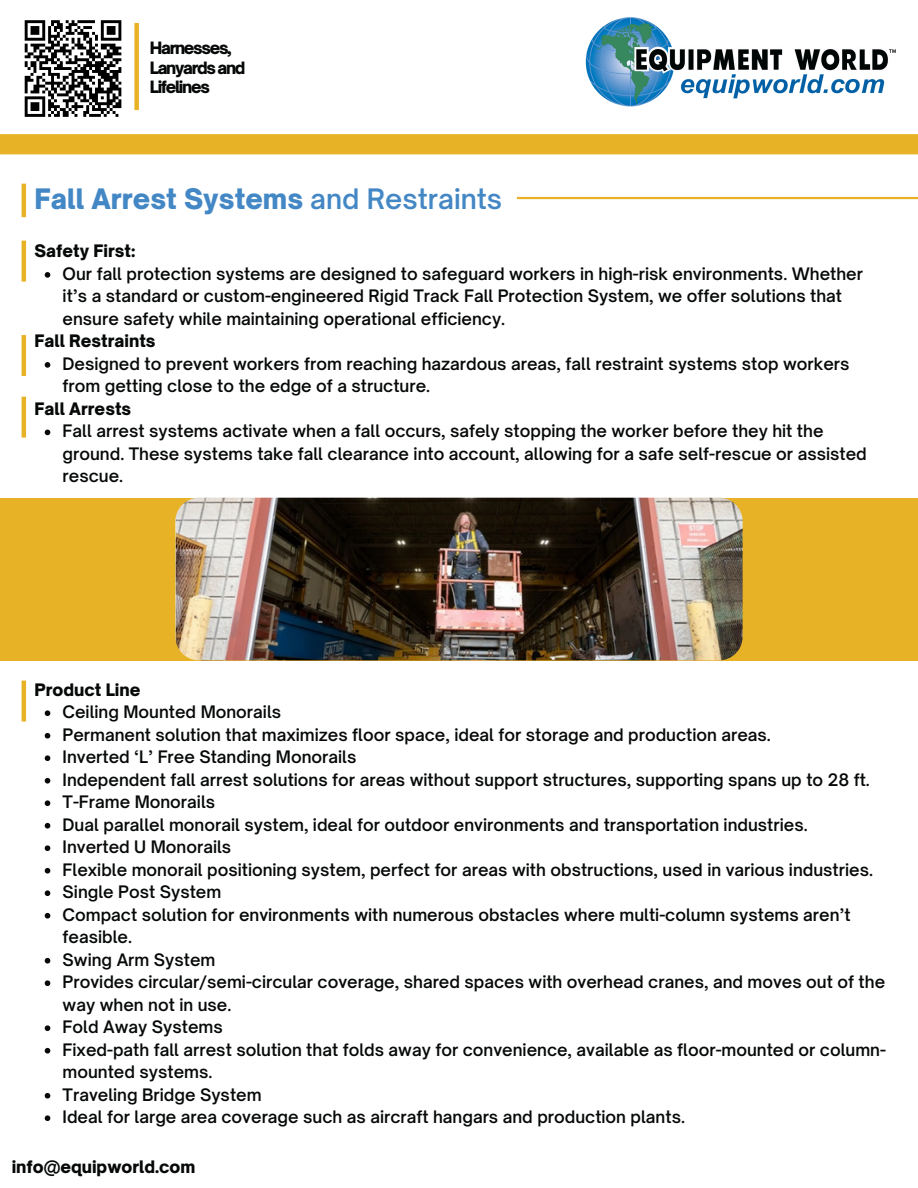
<style>
.page{position:relative;width:918px;height:1188px;background:#fff}
.page>*{position:absolute;margin:0;border:0;box-sizing:border-box;transform-origin:0 0}
.t1{font:900 27px "Open Sauce One";color:#4387c5}
.t2{font:600 16.5px/22.5px "Open Sauce One";color:#070909}
.t3{font:900 16.5px "Open Sauce One";color:#070909}
.t4{font:900 16.35px/19.2px "Open Sauce One";letter-spacing:-.08em;color:#070909}
.s1{font-weight:600}
</style>
<div class="page">
<div style="left:0;top:134px;width:918px;height:20px;background:#e8b227"></div>
<div style="left:0;top:498px;width:918px;height:162px;background:#e8b227"></div>
<img style="left:175px;top:498px;width:567px;height:162px;border-radius:24px">
<svg style="left:45px;top:272px;width:5px;height:6px"></svg>
<svg style="left:45px;top:362px;width:5px;height:6px"></svg>
<svg style="left:45px;top:430px;width:5px;height:5px"></svg>
<svg style="left:45px;top:710px;width:5px;height:6px"></svg>
<svg style="left:45px;top:733px;width:5px;height:6px"></svg>
<svg style="left:45px;top:755px;width:5px;height:6px"></svg>
<svg style="left:45px;top:778px;width:5px;height:6px"></svg>
<svg style="left:45px;top:800px;width:5px;height:6px"></svg>
<svg style="left:45px;top:823px;width:5px;height:6px"></svg>
<svg style="left:45px;top:845px;width:5px;height:6px"></svg>
<svg style="left:45px;top:868px;width:5px;height:6px"></svg>
<svg style="left:45px;top:890px;width:5px;height:6px"></svg>
<svg style="left:45px;top:913px;width:5px;height:6px"></svg>
<svg style="left:45px;top:958px;width:5px;height:6px"></svg>
<svg style="left:45px;top:980px;width:5px;height:6px"></svg>
<svg style="left:45px;top:1025px;width:5px;height:6px"></svg>
<svg style="left:45px;top:1048px;width:5px;height:6px"></svg>
<svg style="left:45px;top:1093px;width:5px;height:6px"></svg>
<svg style="left:45px;top:1115px;width:5px;height:6px"></svg>
<hr style="left:22px;top:681px;width:4px;height:41px;background:#e8b227">
<hr style="left:22px;top:397px;width:4px;height:41px;background:#e8b227">
<hr style="left:22px;top:335px;width:4px;height:41px;background:#e8b227">
<hr style="left:22px;top:241px;width:4px;height:41px;background:#e8b227">
<hr style="left:22px;top:184px;width:4px;height:33px;background:#e8b227">
<hr style="left:517px;top:197px;width:401px;height:2px;background:#e8b227">
<div style="left:134px;top:23px;width:5px;height:87px;background:#e8b227"></div>
<svg style="left:24px;top:20px;width:98px;height:97px"></svg>
<img style="left:585px;top:17px;width:311px;height:90px">
<p class="t4" style="left:150px;top:39px;width:97px">Harnesses,<br>Lanyards and<br>Lifelines</p>
<p class="t1" style="left:35px;top:182px;width:469px">Fall Arrest Systems <span class="s1">and Restraints</span></p>
<p class="t3" style="left:35px;top:241px;width:102px">Safety First:</p>
<h2 class="t2" style="left:63px;top:262px;width:802px">Our fall protection systems are designed to safeguard workers in high-risk environments. Whether it’s a standard or custom-engineered Rigid Track Fall Protection System, we offer solutions that ensure safety while maintaining operational efficiency.</h2>
<p class="t3" style="left:35px;top:331px;width:123px">Fall Restraints</p>
<p class="t2" style="left:63px;top:352px;width:788px">Designed to prevent workers from reaching hazardous areas, fall restraint systems stop workers from getting close to the edge of a structure.</p>
<p class="t3" style="left:35px;top:398px;width:98px">Fall Arrests</p>
<p class="t2" style="left:63px;top:420px;width:806px">Fall arrest systems activate when a fall occurs, safely stopping the worker before they hit the ground. These systems take fall clearance into account, allowing for a safe self-rescue or assisted rescue.</p>
<p class="t3" style="left:35px;top:679px;width:107px">Product Line</p>
<p class="t2" style="left:63px;top:701px;width:220px">Ceiling Mounted Monorails</p>
<h1 class="t2" style="left:63px;top:723px;width:710px">Permanent solution that maximizes floor space, ideal for storage and production areas.</h1>
<h2 class="t2" style="left:63px;top:746px;width:295px">Inverted ‘L’ Free Standing Monorails</h2>
<p class="t2" style="left:63px;top:768px;width:809px">Independent fall arrest solutions for areas without support structures, supporting spans up to 28 ft.</p>
<h2 class="t2" style="left:63px;top:791px;width:154px">T-Frame Monorails</h2>
<p class="t2" style="left:63px;top:813px;width:747px">Dual parallel monorail system, ideal for outdoor environments and transportation industries.</p>
<h2 class="t2" style="left:63px;top:836px;width:170px">Inverted U Monorails</h2>
<p class="t2" style="left:63px;top:858px;width:812px">Flexible monorail positioning system, perfect for areas with obstructions, used in various industries.</p>
<p class="t2" style="left:63px;top:881px;width:160px">Single Post System</p>
<p class="t2" style="left:63px;top:903px;width:790px">Compact solution for environments with numerous obstacles where multi-column systems aren’t feasible.</p>
<p class="t2" style="left:63px;top:948px;width:154px">Swing Arm System</p>
<h2 class="t2" style="left:63px;top:971px;width:824px">Provides circular/semi-circular coverage, shared spaces with overhead cranes, and moves out of the way when not in use.</h2>
<p class="t2" style="left:63px;top:1016px;width:162px">Fold Away Systems</p>
<p class="t2" style="left:63px;top:1038px;width:825px">Fixed-path fall arrest solution that folds away for convenience, available as floor-mounted or column&shy;mounted systems.</p>
<p class="t2" style="left:63px;top:1083px;width:200px">Traveling Bridge System</p>
<p class="t2" style="left:63px;top:1106px;width:624px">Ideal for large area coverage such as aircraft hangars and production plants.</p>
<p class="t3" style="left:12px;top:1157px;width:185px">info@equipworld.com</p>
</div>
